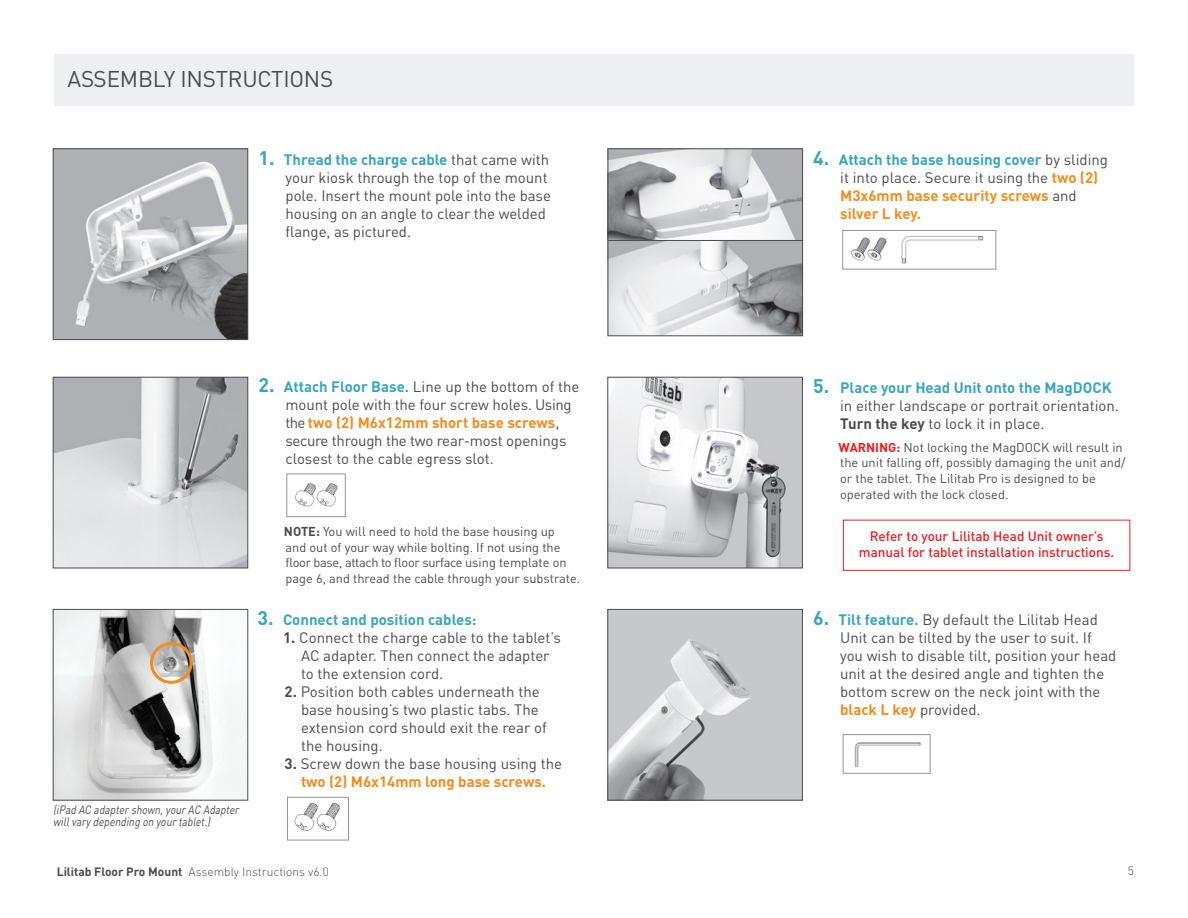
<style>
.page{position:relative;width:1188px;height:918px;background:#fff}
.page>*{position:absolute;margin:0;border:0;box-sizing:border-box;transform-origin:0 0}
.t1{font:22.5px "DIN";letter-spacing:-.01em;color:#4b4c4d}
.t2{font:15px/18px "DIN";color:#4b4c4d}
.t3{font:700 15px/18px "DIN";color:#f38c1e}
.t4{font:700 15px "DIN";color:#38a6bc}
.t5{font:500 13.5px/16.5px "DIN";color:#ee1d23;text-align:center}
.t6{font:12.75px/15.8px "DIN";color:#4b4c4d}
.t7{font:italic 12px/12px "DIN";color:#4b4c4d;scale:.85 1}
.t8{font:300 12px "DIN";color:#4b4c4d}
.s1{font-weight:700;font-size:19.5px;color:#38a6bc}
.s2{font-weight:700;color:#38a6bc}
.s3{font-weight:700;color:#f38c1e}
.s4{font-weight:700}
.s5{font-size:19.5px}
.s6{font-size:19.5px;color:#38a6bc}
.s7{color:#38a6bc}
.s8{font-weight:400;color:#4b4c4d}
.s9{font-weight:700;color:#ee1d23}
</style>
<div class="page">
<div style="left:54px;top:54px;width:1080px;height:52px;background:#edeff0"></div>
<div style="left:843px;top:734px;width:87px;height:39px;background:#fff;border:1px solid #939598"></div>
<img style="left:609px;top:611px;width:192px;height:187px">
<div style="left:607px;top:609px;width:196px;height:191px;border:1px solid #4b4c4d"></div>
<img style="left:609px;top:379px;width:192px;height:187px">
<div style="left:607px;top:377px;width:196px;height:191px;border:1px solid #4b4c4d"></div>
<img style="left:854px;top:742px;width:67px;height:26px">
<div style="left:843px;top:520px;width:287px;height:51px;border:1px solid #ee1d23"></div>
<img style="left:55px;top:611px;width:191px;height:187px">
<div style="left:53px;top:609px;width:195px;height:191px;border:1px solid #4b4c4d"></div>
<img style="left:55px;top:379px;width:191px;height:187px">
<div style="left:53px;top:377px;width:195px;height:191px;border:1px solid #4b4c4d"></div>
<img style="left:55px;top:150px;width:191px;height:188px">
<div style="left:53px;top:148px;width:195px;height:192px;border:1px solid #4b4c4d"></div>
<img style="left:610px;top:151px;width:191px;height:183px">
<div style="left:608px;top:149px;width:195px;height:92px;border:1px solid #4b4c4d"></div>
<div style="left:608px;top:240px;width:195px;height:96px;border:1px solid #4b4c4d"></div>
<div style="left:842px;top:230px;width:154px;height:39px;background:#fff;border:1px solid #939598"></div>
<img style="left:295px;top:483px;width:43px;height:24px">
<div style="left:287px;top:474px;width:59px;height:43px;border:1px solid #939598"></div>
<img style="left:294px;top:802px;width:46px;height:29px">
<div style="left:287px;top:797px;width:62px;height:43px;border:1px solid #939598"></div>
<img style="left:850px;top:237px;width:37px;height:24px">
<img style="left:901px;top:236px;width:83px;height:28px">
<div style="left:150px;top:642px;width:43px;height:42px;border:3px solid #f38c1e;border-radius:50%"></div>
<h1 class="t1" style="left:68px;top:65px;width:267px">ASSEMBLY INSTRUCTIONS</h1>
<p class="t2" style="left:285px;top:150px;width:267px;text-indent:-27px"><span class="s1">1.</span> <span class="s2">Thread the charge cable</span> that came with your kiosk through the top of the mount pole. Insert the mount pole into the base housing on an angle to clear the welded flange, as pictured.</p>
<p class="t2" style="left:285px;top:377px;width:295px;text-indent:-27px"><span class="s1">2.</span> <span class="s2">Attach Floor Base.</span> Line up the bottom of the mount pole with the four screw holes. Using the <span class="s3">two (2) M6x12mm short base screws</span>, secure through the two rear-most openings closest to the cable egress slot.</p>
<p class="t6" style="left:284px;top:523px;width:298px"><span class="s4">NOTE:</span> You will need to hold the base housing up<br>and out of your way while bolting. If not using the floor base, attach to floor surface using template on page 6, and thread the cable through your substrate.</p>
<p class="t7" style="left:53px;top:803px;width:223px">(iPad AC adaptershown,yourAC Adapter willvarydepending on yourtablet.)</p>
<p class="t4" style="left:258px;top:610px;width:221px"><span class="s5">3.</span> Connect and position cables:</p>
<p class="t2" style="left:301px;top:629px;width:261px;text-indent:-18px"><span class="s4">1.</span> Connect the charge cable to the tablet’s<br>AC adapter. Then connect the adapter to the extension cord.</p>
<p class="t2" style="left:301px;top:683px;width:247px;text-indent:-16px"><span class="s4">2.</span> Position both cables underneath the base housing’s two plastic tabs. The extension cord should exit the rear of the housing.</p>
<p class="t2" style="left:285px;top:755px;width:279px;text-align:center"><span class="s4">3.</span> Screw down the base housing using the <span class="s3">two (2) M6x14mm long base screws.</span></p>
<p class="t3" style="left:840px;top:150px;width:269px;text-indent:-27px"><span class="s6">4.</span> <span class="s7">Attach the base housing cover</span> <span class="s8">by sliding it into place. Secure it using the</span> two (2)<br>M3x6mm base security screws <span class="s8">and </span>silver L key.</p>
<p class="t2" style="left:840px;top:378px;width:280px;text-indent:-27px"><span class="s1">5.</span> <span class="s2">Place your Head Unit onto the MagDOCK </span>in either landscape or portrait orientation.<br><span class="s4">Turn the key</span> to lock it in place.</p>
<p class="t6" style="left:839px;top:439px;width:288px"><span class="s9">WARNING:</span> Not locking the MagDOCK will result in the unit falling off, possibly damaging the unit and/ or the tablet. The Lilitab Pro is designed to be operated with the lock closed.</p>
<p class="t5" style="left:859px;top:527px;width:257px">Refer to your Lilitab Head Unit owner’s manual for tablet installation instructions.</p>
<p class="t2" style="left:840px;top:611px;width:278px;text-indent:-27px"><span class="s1">6.</span> <span class="s2">Tilt feature.</span> By default the Lilitab Head Unit can be tilted by the user to suit. If you wish to disable tilt, position your head unit at the desired angle and tighten the bottom screw on the neck joint with the <span class="s3">black L key</span> provided.</p>
<p class="t8" style="left:57px;top:864px;width:274px"><span class="s4">Lilitab Floor Pro Mount</span> Assembly Instructions v6.0</p>
<p class="t8" style="left:1128px;top:864px;width:8px">5</p>
</div>
